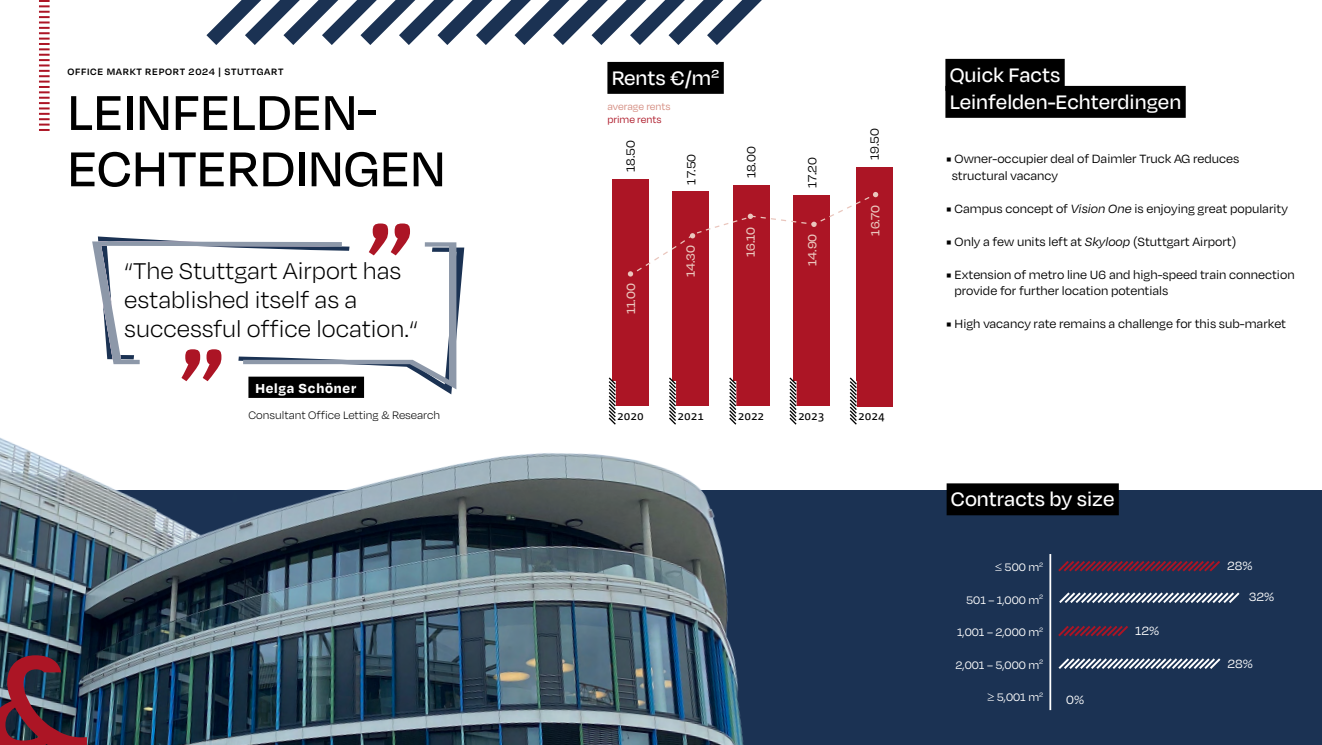
<style>
.page{position:relative;width:1322px;height:745px;background:#fff}
.page>*{position:absolute;margin:0;border:0;box-sizing:border-box;transform-origin:0 0}
.t1{font:500 56.25px/56.2px "Degular";color:#000}
.t2{font:300 26.25px/28.8px "Degular";color:#000}
.t3{font:500 22.5px/27px "Degular";color:#fff}
.t4{font:700 15px "Degular";letter-spacing:.05em;color:#fff}
.t5{font:13.75px/16.5px "Degular";color:#000}
.t6{font:500 13.75px "Degular";letter-spacing:-.005em;color:#eac6bd}
.t7{font:13.75px "Degular";letter-spacing:-.005em;color:#fff}
.t8{font:12.5px "Degular";color:#fff}
.t9{font:300 12.5px "Degular";color:#000}
.t10{font:12.5px "Camingo Dos Pro";color:#000}
.t11{font:11.25px "Degular";color:#d48b7f}
.t12{font:11.25px "Degular";color:#ac1525}
.t13{font:600 10.62px "Degular";letter-spacing:.065em;color:#000}
.s1{font-family:"Minion Pro"}
.s2{font-style:italic}
</style>
<div class="page">
<div style="left:733px;top:185px;width:37px;height:220px;background:#ac1525"></div>
<div style="left:612px;top:179px;width:37px;height:226px;background:#ac1525"></div>
<div style="left:856px;top:167px;width:37px;height:239px;background:#ac1525"></div>
<div style="left:0;top:490px;width:1322px;height:254px;background:#1b3253"></div>
<img style="left:0;top:247px;width:893px;height:497px">
<svg style="left:39px;top:0;width:11px;height:131px"></svg>
<svg style="left:206px;top:0;width:556px;height:45px"></svg>
<div style="left:945px;top:59px;width:119px;height:32px;background:#000"></div>
<div style="left:945px;top:86px;width:240px;height:32px;background:#000"></div>
<div style="left:607px;top:62px;width:117px;height:32px;background:#000"></div>
<div style="left:946px;top:483px;width:173px;height:32px;background:#000"></div>
<svg style="left:1058px;top:561px;width:162px;height:11px"></svg>
<svg style="left:1059px;top:592px;width:181px;height:11px"></svg>
<svg style="left:1058px;top:626px;width:70px;height:11px"></svg>
<svg style="left:1058px;top:658px;width:163px;height:11px"></svg>
<hr style="left:1049px;top:553px;width:2px;height:156px;background:#fff">
<div style="left:248px;top:376px;width:116px;height:21px;background:#000"></div>
<svg style="left:92px;top:223px;width:372px;height:171px"></svg>
<svg style="left:607px;top:376px;width:10px;height:50px"></svg>
<svg style="left:667px;top:376px;width:10px;height:50px"></svg>
<svg style="left:728px;top:376px;width:10px;height:50px"></svg>
<svg style="left:788px;top:376px;width:10px;height:50px"></svg>
<svg style="left:848px;top:376px;width:10px;height:50px"></svg>
<svg style="left:628px;top:192px;width:250px;height:84px"></svg>
<img style="left:0;top:655px;width:87px;height:89px">
<svg style="left:231px;top:489px;width:6px;height:14px"></svg>
<p class="t13" style="left:67px;top:65px;width:218px">OFFICE MARKT REPORT 2024 | STUTTGART</p>
<h3 class="t3" style="left:950px;top:60px;width:233px">Quick Facts<br>Leinfelden-Echterdingen</h3>
<h3 class="t3" style="left:612px;top:63px;width:109px">Rents €/m²</h3>
<h1 class="t1" style="left:67px;top:82px;width:380px">LEINFELDEN-<br>ECHTERDINGEN</h1>
<p class="t11" style="left:607px;top:99px;width:65px">average rents</p>
<p class="t12" style="left:607px;top:113px;width:56px">prime rents</p>
<p class="t5" style="left:622px;top:172px;width:33px;rotate:-90deg">18.50</p>
<p class="t5" style="left:866px;top:160px;width:33px;rotate:-90deg">19.50</p>
<p class="t5" style="left:742px;top:178px;width:33px;rotate:-90deg">18.00</p>
<p class="t5" style="left:952px;top:150px;width:289px;text-indent:-5px"><span class="s1">■</span> Owner-occupier deal of Daimler Truck AG reduces structural vacancy</p>
<p class="t5" style="left:946px;top:199px;width:343px"><span class="s1">■</span> Campus concept of <span class="s2">Vision One</span> is enjoying great popularity</p>
<p class="t5" style="left:946px;top:232px;width:291px"><span class="s1">■</span> Only a few units left at <span class="s2">Skyloop</span> (Stuttgart Airport)</p>
<p class="t5" style="left:954px;top:265px;width:342px;text-indent:-8px"><span class="s1">■</span> Extension of metro line U6 and high-speed train connection provide for further location potentials</p>
<p class="t5" style="left:946px;top:315px;width:341px"><span class="s1">■</span> High vacancy rate remains a challenge for this sub-market</p>
<p class="t5" style="left:682px;top:184px;width:32px;rotate:-90deg">17.50</p>
<p class="t5" style="left:803px;top:188px;width:32px;rotate:-90deg">17.20</p>
<p class="t6" style="left:867px;top:235px;width:32px;rotate:-90deg">16.70</p>
<p class="t6" style="left:742px;top:257px;width:32px;rotate:-90deg">16.10</p>
<p class="t6" style="left:804px;top:266px;width:34px;rotate:-90deg">14.90</p>
<p class="t6" style="left:682px;top:277px;width:34px;rotate:-90deg">14.30</p>
<h2 class="t2" style="left:124px;top:255px;width:295px">“The Stuttgart Airport has established itself as a successful office location.“</h2>
<p class="t6" style="left:622px;top:314px;width:32px;rotate:-90deg">11.00</p>
<p class="t4" style="left:255px;top:378px;width:102px">Helga Schöner</p>
<p class="t9" style="left:248px;top:407px;width:193px">Consultant Office Letting &amp; Research</p>
<p class="t10" style="left:617px;top:407px;width:28px">2020</p>
<p class="t10" style="left:677px;top:407px;width:28px">2021</p>
<p class="t10" style="left:738px;top:407px;width:28px">2022</p>
<p class="t10" style="left:798px;top:407px;width:28px">2023</p>
<p class="t10" style="left:858px;top:407px;width:28px">2024</p>
<h3 class="t3" style="left:951px;top:484px;width:165px">Contracts by size</h3>
<p class="t8" style="left:995px;top:559px;width:50px">≤ 500 m<sup>2</sup></p>
<p class="t8" style="left:966px;top:591px;width:79px">501 – 1,000 m<sup>2</sup></p>
<p class="t8" style="left:957px;top:624px;width:88px">1,001 – 2,000 m<sup>2</sup></p>
<p class="t8" style="left:955px;top:656px;width:89px">2,001 – 5,000 m<sup>2</sup></p>
<p class="t8" style="left:987px;top:689px;width:57px">≥ 5,001 m<sup>2</sup></p>
<p class="t7" style="left:1066px;top:690px;width:19px">0%</p>
<p class="t7" style="left:1135px;top:622px;width:26px">12%</p>
<p class="t7" style="left:1227px;top:557px;width:27px">28%</p>
<p class="t7" style="left:1249px;top:588px;width:27px">32%</p>
<p class="t7" style="left:1227px;top:654px;width:27px">28%</p>
</div>
